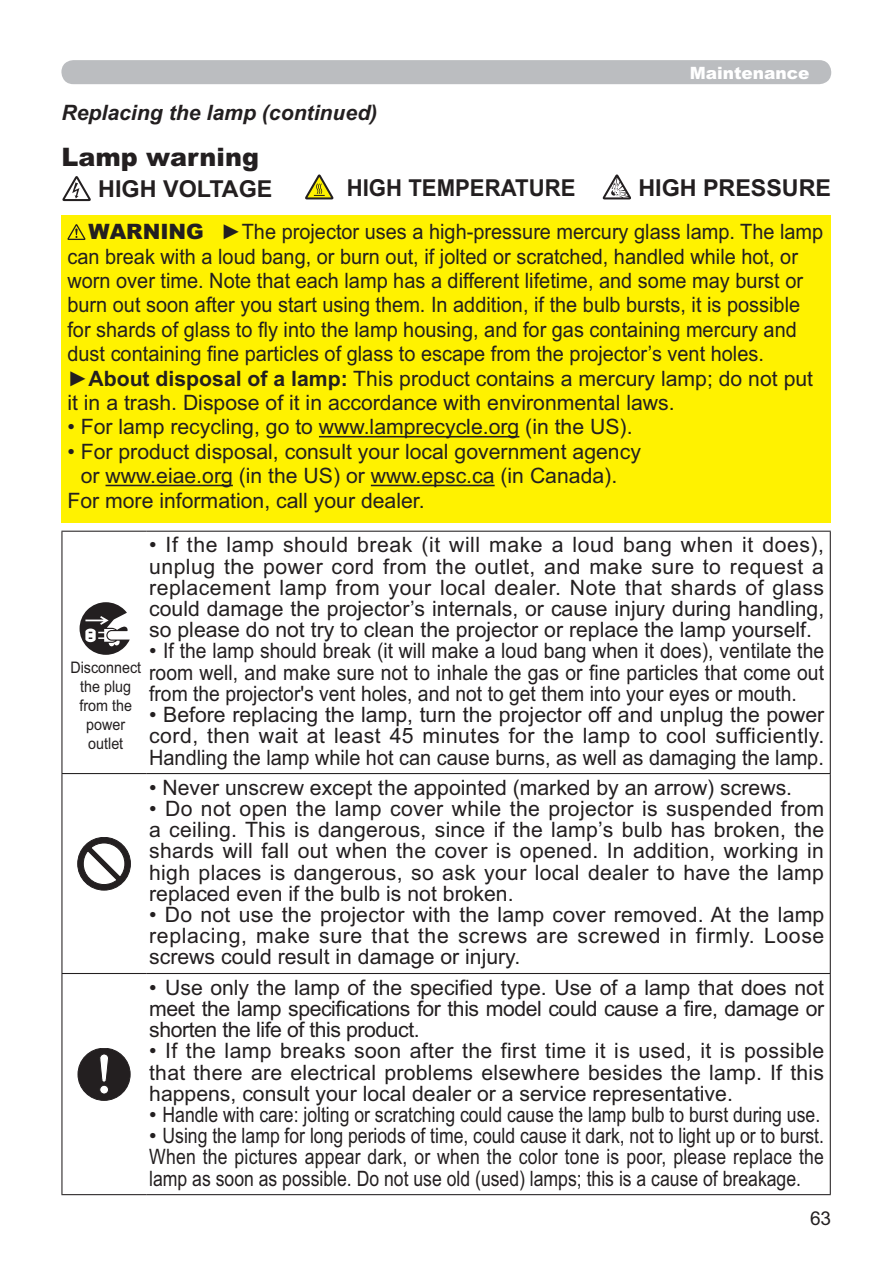
<style>
.page{position:relative;width:893px;height:1263px;background:#fff}
.page>*{position:absolute;margin:0;border:0;box-sizing:border-box;transform-origin:0 0}
.t1{font:900 25.5px "Arial";color:#231f20}
.t2{font:700 23.4px "Arial";color:#231f20}
.t3{font:700 23.4px "Arial";color:#231f20;scale:.95 1}
.t4{font:21.15px/21.1px "Arial";color:#231f20;text-align:justify}
.t5{font:italic 700 21.15px "Arial";color:#231f20}
.t6{font:900 21.15px "Arial";color:#231f20}
.t7{font:19.05px "Arial";color:#231f20}
.t8{font:900 16.95px "Arial";color:#fff}
.t9{font:15.9px/19px "Arial";color:#231f20;text-align:center;scale:.9 1}
.s1{font-weight:700}
</style>
<div class="page">
<div style="left:61px;top:60px;width:770px;height:24px;background:#bbbdc0;border-radius:12px"></div>
<svg style="left:62px;top:176px;width:29px;height:25px"></svg>
<svg style="left:305px;top:174px;width:28px;height:25px"></svg>
<svg style="left:603px;top:174px;width:28px;height:25px"></svg>
<div style="left:61px;top:215px;width:770px;height:308px;background:#fff200"></div>
<hr style="left:319px;top:436px;width:200px;height:1px;background:#231f20">
<hr style="left:106px;top:485px;width:127px;height:1px;background:#231f20">
<hr style="left:371px;top:485px;width:124px;height:1px;background:#231f20">
<svg style="left:67px;top:224px;width:18px;height:16px"></svg>
<svg style="left:80px;top:602px;width:50px;height:53px"></svg>
<hr style="left:61px;top:773px;width:85px;height:1px;background:#231f20">
<hr style="left:146px;top:773px;width:685px;height:1px;background:#231f20">
<hr style="left:61px;top:973px;width:85px;height:1px;background:#231f20">
<hr style="left:146px;top:973px;width:685px;height:1px;background:#231f20">
<hr style="left:61px;top:531px;width:85px;height:1px;background:#231f20">
<hr style="left:61px;top:532px;width:1px;height:241px;background:#231f20">
<hr style="left:146px;top:531px;width:685px;height:1px;background:#231f20">
<hr style="left:830px;top:532px;width:1px;height:241px;background:#231f20">
<hr style="left:61px;top:774px;width:1px;height:199px;background:#231f20">
<hr style="left:830px;top:774px;width:1px;height:199px;background:#231f20">
<hr style="left:61px;top:974px;width:1px;height:220px;background:#231f20">
<hr style="left:830px;top:974px;width:1px;height:220px;background:#231f20">
<hr style="left:61px;top:1194px;width:85px;height:1px;background:#231f20">
<hr style="left:146px;top:1194px;width:685px;height:1px;background:#231f20">
<svg style="left:78px;top:837px;width:52px;height:53px"></svg>
<div style="left:77px;top:837px;width:54px;height:53px;border:1px solid #231f20;border-radius:50%"></div>
<svg style="left:78px;top:1048px;width:52px;height:52px"></svg>
<div style="left:100px;top:1085px;width:9px;height:9px;border:1px solid #231f20;border-radius:50%"></div>
<div style="left:78px;top:1048px;width:52px;height:53px;border:1px solid #231f20;border-radius:50%"></div>
<p class="t5" style="left:61px;top:105px;width:317px">Replacing the lamp (continued)</p>
<p class="t1" style="left:61px;top:148px;width:199px">Lamp warning</p>
<p class="t8" style="left:690px;top:67px;width:121px">Maintenance</p>
<p class="t2" style="left:98px;top:181px;width:176px">HIGH VOLTAGE</p>
<p class="t3" style="left:347px;top:180px;width:242px">HIGH TEMPERATURE</p>
<p class="t2" style="left:638px;top:180px;width:194px">HIGH PRESSURE</p>
<p class="t4" style="left:67px;top:222px;width:757px;line-height:24.5px;text-align:left;text-indent:153px">►The projector uses a high-pressure mercury glass lamp. The lamp can break with a loud bang, or burn out, if jolted or scratched, handled while hot, or worn over time. Note that each lamp has a different lifetime, and some may burst or burn out soon after you start using them. In addition, if the bulb bursts, it is possible for shards of glass to fly into the lamp housing, and for gas containing mercury and dust containing fine particles of glass to escape from the projector’s vent holes. ►<span class="s1">About disposal of a lamp:</span> This product contains a mercury lamp; do not put it in a trash. Dispose of it in accordance with environmental laws.</p>
<p class="t4" style="left:67px;top:419px;width:567px">• For lamp recycling, go to www.lamprecycle.org (in the US).</p>
<p class="t4" style="left:67px;top:443px;width:575px">• For product disposal, consult your local government agency</p>
<p class="t4" style="left:81px;top:467px;width:538px">or www.eiae.org (in the US) or www.epsc.ca (in Canada).</p>
<p class="t4" style="left:67px;top:492px;width:359px">For more information, call your dealer.</p>
<p class="t6" style="left:88px;top:224px;width:117px">WARNING</p>
<p class="t9" style="left:70px;top:659px;width:80px">Disconnect the plug from the power outlet</p>
<p class="t4" style="left:149px;top:536px;width:676px">• If the lamp should break (it will make a loud bang when it does), unplug the power cord from the outlet, and make sure to request a replacement lamp from your local dealer. Note that shards of glass could damage the projector’s internals, or cause injury during handling, so please do not try to clean the projector or replace the lamp yourself.</p>
<p class="t4" style="left:149px;top:643px;width:676px">• If the lamp should break (it will make a loud bang when it does), ventilate the room well, and make sure not to inhale the gas or fine particles that come out from the projector's vent holes, and not to get them into your eyes or mouth.</p>
<p class="t4" style="left:149px;top:706px;width:677px">• Before replacing the lamp, turn the projector off and unplug the power cord, then wait at least 45 minutes for the lamp to cool sufficiently.<br>Handling the lamp while hot can cause burns, as well as damaging the lamp.</p>
<p class="t4" style="left:149px;top:779px;width:644px">• Never unscrew except the appointed (marked by an arrow) screws.</p>
<p class="t4" style="left:149px;top:800px;width:677px">• Do not open the lamp cover while the projector is suspended from a ceiling. This is dangerous, since if the lamp’s bulb has broken, the shards will fall out when the cover is opened. In addition, working in high places is dangerous, so ask your local dealer to have the lamp replaced even if the bulb is not broken.</p>
<p class="t4" style="left:149px;top:906px;width:677px">• Do not use the projector with the lamp cover removed. At the lamp replacing, make sure that the screws are screwed in firmly. Loose screws could result in damage or injury.</p>
<p class="t4" style="left:149px;top:979px;width:676px">• Use only the lamp of the specified type. Use of a lamp that does not meet the lamp specifications for this model could cause a fire, damage or shorten the life of this product.</p>
<p class="t4" style="left:149px;top:1042px;width:677px">• If the lamp breaks soon after the first time it is used, it is possible that there are electrical problems elsewhere besides the lamp. If this happens, consult your local dealer or a service representative.</p>
<p class="t4" style="left:149px;top:1106px;width:672px">• Handle with care: jolting or scratching could cause the lamp bulb to burst during use.</p>
<p class="t4" style="left:149px;top:1127px;width:676px">• Using the lamp for long periods of time, could cause it dark, not to light up or to burst.<br>When the pictures appear dark, or when the color tone is poor, please replace the lamp as soon as possible. Do not use old (used) lamps; this is a cause of breakage.</p>
<p class="t7" style="left:810px;top:1211px;width:23px">63</p>
</div>
